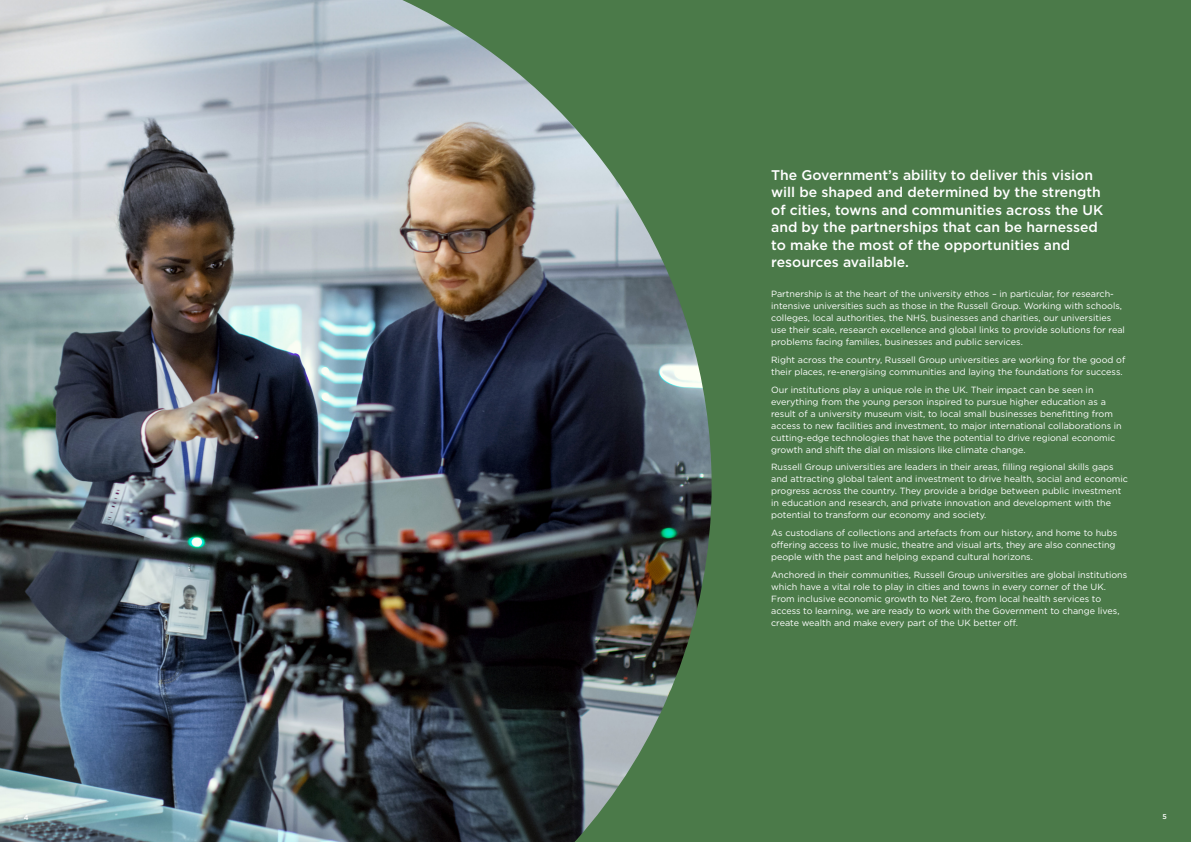
<style>
.page{position:relative;width:1191px;height:842px;background:#4b7a49}
.page>*{position:absolute;margin:0;border:0;box-sizing:border-box;transform-origin:0 0}
.t1{font:500 14px/17.5px "Gotham";color:#fff}
.t2{font:9px/12px "Gotham";color:#fff}
.t3{font:500 7px "Gotham";color:#fff}
</style>
<div class="page">
<img style="left:0;top:0;width:711px;height:842px">
<p class="t3" style="left:24px;top:812px;width:6px">4</p>
<p class="t1" style="left:771px;top:166px;width:333px">The Government’s ability to deliver this vision will be shaped and determined by the strength of cities, towns and communities across the UK and by the partnerships that can be harnessed to make the most of the opportunities and resources available.</p>
<p class="t2" style="left:771px;top:288px;width:355px">Partnership is at the heart of the university ethos – in particular, for research&shy;intensive universities such as those in the Russell Group. Working with schools, colleges, local authorities, the NHS, businesses and charities, our universities use their scale, research excellence and global links to provide solutions for real problems facing families, businesses and public services.</p>
<p class="t2" style="left:771px;top:354px;width:356px">Right across the country, Russell Group universities are working for the good of their places, re-energising communities and laying the foundations for success.</p>
<p class="t2" style="left:771px;top:383px;width:352px">Our institutions play a unique role in the UK. Their impact can be seen in everything from the young person inspired to pursue higher education as a result of a university museum visit, to local small businesses benefitting from access to new facilities and investment, to major international collaborations in cutting-edge technologies that have the potential to drive regional economic growth and shift the dial on missions like climate change.</p>
<p class="t2" style="left:771px;top:461px;width:358px">Russell Group universities are leaders in their areas, filling regional skills gaps and attracting global talent and investment to drive health, social and economic progress across the country. They provide a bridge between public investment in education and research, and private innovation and development with the potential to transform our economy and society.</p>
<p class="t2" style="left:771px;top:527px;width:347px">As custodians of collections and artefacts from our history, and home to hubs offering access to live music, theatre and visual arts, they are also connecting people with the past and helping expand cultural horizons.</p>
<p class="t2" style="left:771px;top:568px;width:357px">Anchored in their communities, Russell Group universities are global institutions which have a vital role to play in cities and towns in every corner of the UK.<br>From inclusive economic growth to Net Zero, from local health services to access to learning, we are ready to work with the Government to change lives, create wealth and make every part of the UK better off.</p>
<p class="t3" style="left:1162px;top:812px;width:6px">5</p>
</div>
